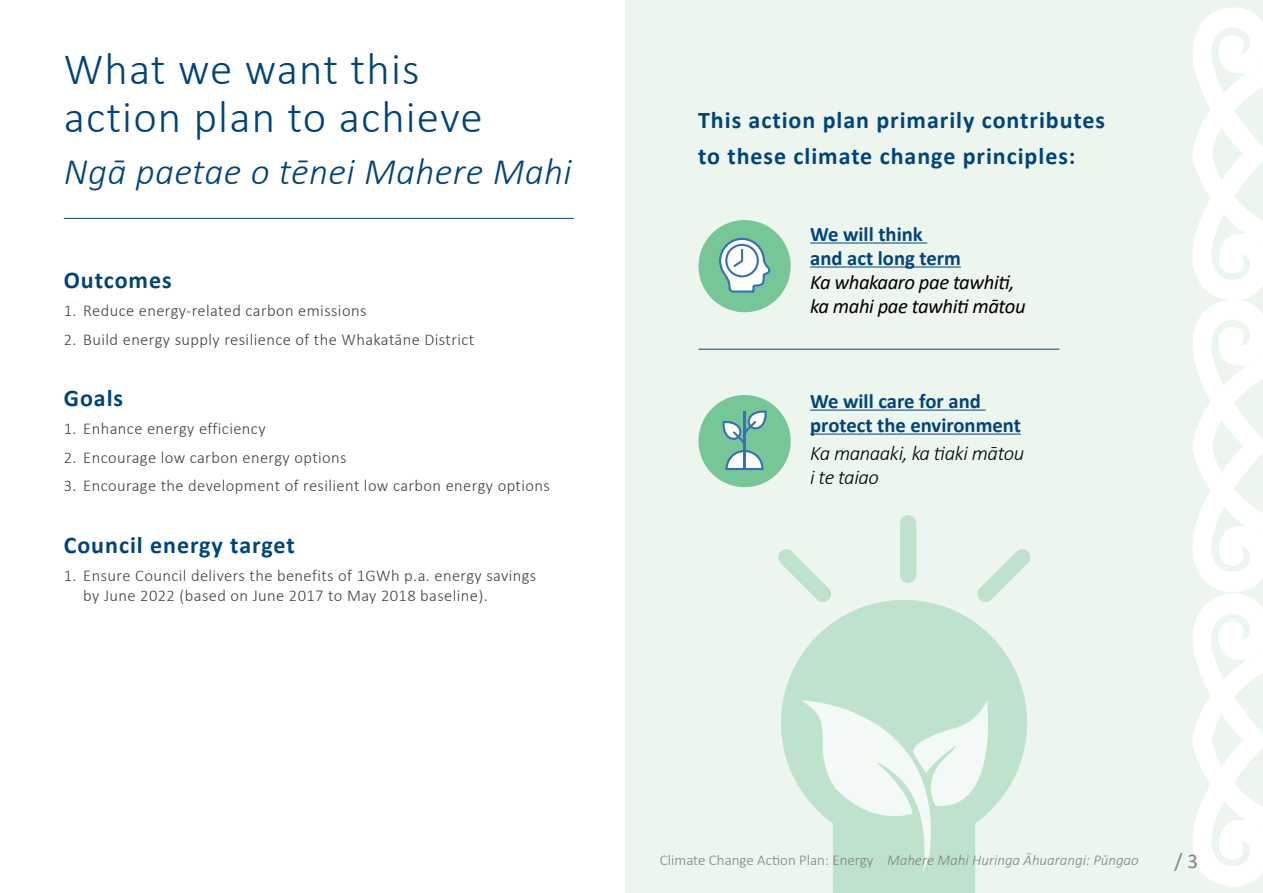
<style>
.page{position:relative;width:1263px;height:893px;background:#fff}
.page>*{position:absolute;margin:0;border:0;box-sizing:border-box;transform-origin:0 0}
.t1{font:300 45px/48px "Calibri";letter-spacing:.025em;color:#00447c}
.t2{font:italic 300 37.5px "Calibri";letter-spacing:.01em;color:#00447c}
.t3{font:700 24px/36px "Calibri";letter-spacing:.04em;color:#00447c}
.t4{font:21px "Calibri";color:#808285}
.t5{font:700 20.7px/24px "Calibri";color:#00447c}
.t6{font:italic 20.7px/24px "Calibri";letter-spacing:-.02em;color:#000}
.t7{font:italic 300 20.7px/24px "Calibri";letter-spacing:-.02em;color:#000}
.t8{font:300 16.5px/19.8px "Calibri";letter-spacing:.025em;color:#414042}
.t9{font:italic 300 15px "Calibri";color:#808285}
.s1{font-style:normal}
</style>
<div class="page">
<div style="left:625px;top:0;width:638px;height:893px;background:#ecf6ee"></div>
<hr style="left:64px;top:218px;width:510px;height:1px;background:#00447c">
<hr style="left:698px;top:349px;width:361px;height:1px;background:#00447c">
<svg style="left:1193px;top:7px;width:70px;height:879px"></svg>
<div style="left:900px;top:515px;width:16px;height:68px;background:#bee2cb;border-radius:8px"></div>
<svg style="left:977px;top:549px;width:54px;height:51px"></svg>
<svg style="left:778px;top:549px;width:53px;height:51px"></svg>
<svg style="left:781px;top:600px;width:246px;height:293px;fill:#bee2cb"></svg>
<svg style="left:800px;top:699px;width:200px;height:175px"></svg>
<div style="left:698px;top:220px;width:93px;height:92px;background:#77c697;border-radius:50%"></div>
<svg style="left:719px;top:237px;width:52px;height:56px"></svg>
<hr style="left:810px;top:243px;width:117px;height:1px;background:#00447c">
<hr style="left:810px;top:267px;width:151px;height:1px;background:#00447c">
<div style="left:698px;top:395px;width:93px;height:92px;background:#77c697;border-radius:50%"></div>
<svg style="left:722px;top:410px;width:45px;height:60px"></svg>
<hr style="left:810px;top:410px;width:175px;height:1px;background:#00447c">
<hr style="left:810px;top:434px;width:211px;height:1px;background:#00447c">
<h1 class="t1" style="left:64px;top:44px;width:421px">What we want this action plan to achieve</h1>
<h2 class="t2" style="left:64px;top:148px;width:510px">Ngā paetae o tēnei Mahere Mahi</h2>
<h3 class="t3" style="left:64px;top:262px;width:109px">Outcomes</h3>
<p class="t8" style="left:64px;top:301px;width:304px">1. Reduce energy-related carbon emissions</p>
<p class="t8" style="left:64px;top:329px;width:412px">2. Build energy supply resilience of the Whakatāne District</p>
<h3 class="t3" style="left:64px;top:380px;width:61px">Goals</h3>
<p class="t8" style="left:64px;top:419px;width:203px">1. Enhance energy efficiency</p>
<p class="t8" style="left:64px;top:447px;width:284px">2. Encourage low carbon energy options</p>
<p class="t8" style="left:64px;top:475px;width:488px">3. Encourage the development of resilient low carbon energy options</p>
<h3 class="t3" style="left:64px;top:526px;width:232px">Council energy target</h3>
<p class="t8" style="left:83px;top:565px;width:455px;text-indent:-20px">1. Ensure Council delivers the benefits of 1GWh p.a. energy savings by June 2022 (based on June 2017 to May 2018 baseline).</p>
<h3 class="t3" style="left:698px;top:101px;width:408px">This action plan primarily contributes to these climate change principles:</h3>
<p class="t5" style="left:810px;top:222px;width:152px">We will think<br>and act long term</p>
<p class="t6" style="left:810px;top:269px;width:217px">Ka whakaaro pae tawhiti, ka mahi pae tawhiti mātou</p>
<p class="t5" style="left:810px;top:389px;width:212px">We will care for and protect the environment</p>
<p class="t7" style="left:810px;top:441px;width:216px">Ka manaaki, ka tiaki mātou i te taiao</p>
<p class="t9" style="left:660px;top:851px;width:480px"><span class="s1">Climate Change Action Plan: Energy</span> Mahere Mahi Huringa Āhuarangi: Pūngao</p>
<p class="t4" style="left:1174px;top:846px;width:25px">/ 3</p>
</div>
